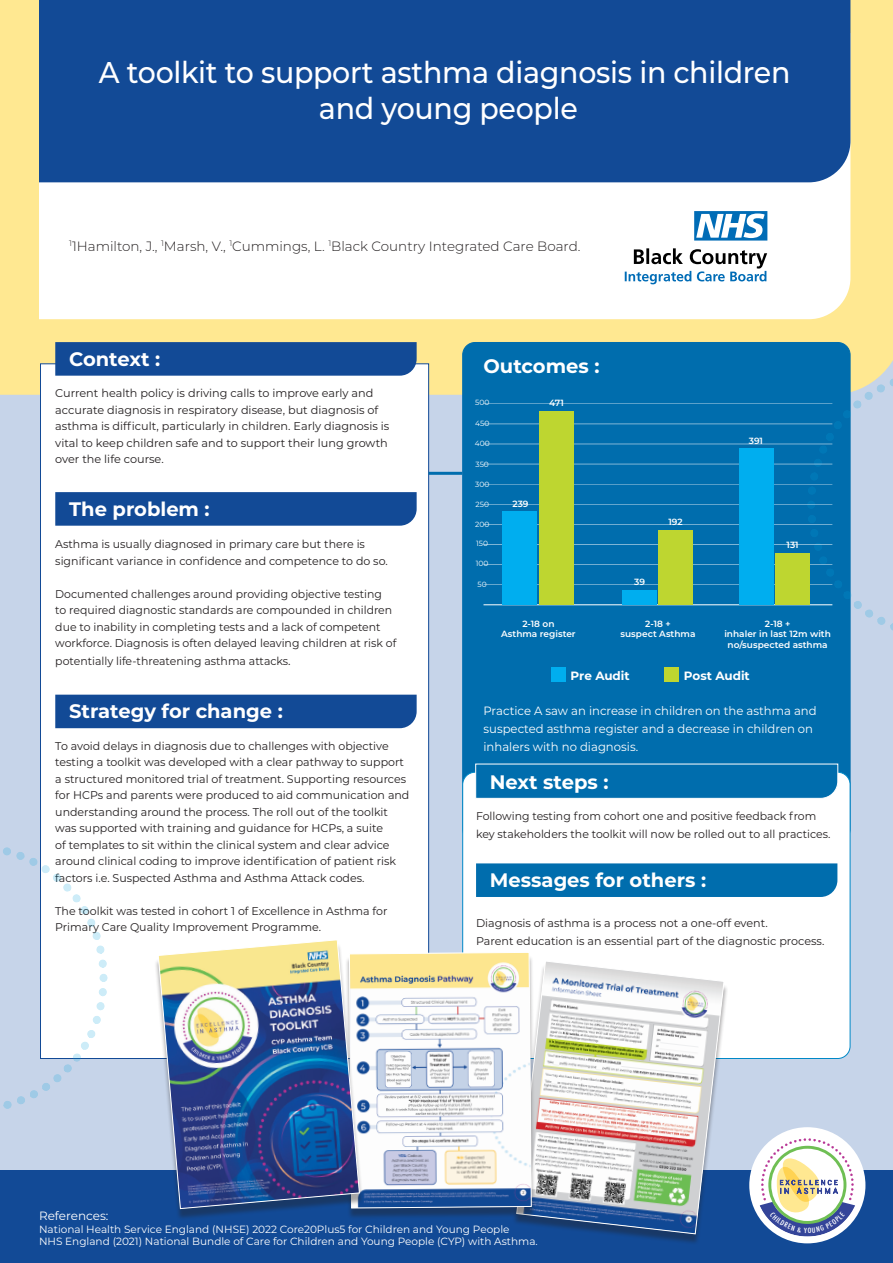
<style>
.page{position:relative;width:893px;height:1263px;background:#fff}
.page>*{position:absolute;margin:0;border:0;box-sizing:border-box;transform-origin:0 0}
.t1{font:500 30px/36px "Montserrat";letter-spacing:-.01em;color:#fff;text-align:center;scale:.95 1}
.t2{font:700 19.5px "Montserrat";color:#fff}
.t3{font:300 13.5px "Montserrat";color:#231f20}
.t4{font:12px/18px "Montserrat";color:#fff}
.t5{font:700 12px "Montserrat";color:#fff}
.t6{font:11.25px/16.5px "Montserrat";color:#231f20}
.t7{font:10.5px/12.6px "Montserrat";color:#fff}
.t8{font:600 9px/10.8px "Montserrat";color:#fff;text-align:center}
.t9{font:7.5px "Montserrat";color:#fff}
.s1{font-size:12px}
</style>
<div class="page">
<div style="left:0;top:395px;width:893px;height:775px;background:#c6d4e9"></div>
<div style="left:0;top:0;width:893px;height:395px;background:#ffe891"></div>
<div style="left:0;top:1170px;width:893px;height:93px;background:#124a96"></div>
<svg style="left:39px;top:182px;width:811px;height:137px"></svg>
<div style="left:39px;top:0;width:811px;height:182px;background:#124a96"></div>
<svg style="left:40px;top:363px;width:389px;height:696px"></svg>
<div style="left:463px;top:342px;width:387px;height:500px;background:#006dad;border-radius:12px"></div>
<div style="left:463px;top:772px;width:387px;height:286px;background:#fff;border-radius:12px"></div>
<div style="left:55px;top:342px;width:362px;height:34px;background:#124a96"></div>
<svg style="left:475px;top:763px;width:363px;height:36px"></svg>
<div style="left:476px;top:863px;width:361px;height:34px;background:#006dad"></div>
<div style="left:55px;top:492px;width:362px;height:34px;background:#124a96"></div>
<div style="left:55px;top:695px;width:362px;height:33px;background:#124a96"></div>
<hr style="left:429px;top:472px;width:33px;height:3px;background:#006dad">
<svg style="left:694px;top:211px;width:73px;height:30px"></svg>
<svg style="left:625px;top:248px;width:142px;height:36px"></svg>
<svg style="left:99px;top:988px;width:8px;height:8px"></svg>
<svg style="left:3px;top:846px;width:103px;height:107px"></svg>
<svg style="left:99px;top:960px;width:8px;height:7px"></svg>
<svg style="left:100px;top:974px;width:7px;height:8px"></svg>
<svg style="left:4px;top:1002px;width:102px;height:108px"></svg>
<svg style="left:808px;top:377px;width:85px;height:118px"></svg>
<svg style="left:812px;top:543px;width:81px;height:89px"></svg>
<hr style="left:483px;top:604px;width:349px;height:1px;background:#fff">
<hr style="left:483px;top:564px;width:349px;height:1px;background:#fff">
<hr style="left:483px;top:584px;width:349px;height:1px;background:#fff">
<hr style="left:483px;top:524px;width:349px;height:1px;background:#fff">
<hr style="left:483px;top:544px;width:349px;height:1px;background:#fff">
<hr style="left:483px;top:484px;width:349px;height:1px;background:#fff">
<hr style="left:483px;top:504px;width:349px;height:1px;background:#fff">
<hr style="left:483px;top:444px;width:349px;height:1px;background:#fff">
<hr style="left:483px;top:464px;width:349px;height:1px;background:#fff">
<hr style="left:483px;top:424px;width:349px;height:1px;background:#fff">
<hr style="left:483px;top:404px;width:349px;height:1px;background:#fff">
<div style="left:503px;top:511px;width:34px;height:93px;background:#00aeef"></div>
<div style="left:622px;top:590px;width:34px;height:14px;background:#00aeef"></div>
<div style="left:739px;top:448px;width:34px;height:156px;background:#00aeef"></div>
<div style="left:551px;top:667px;width:15px;height:15px;background:#00aeef"></div>
<div style="left:664px;top:667px;width:15px;height:15px;background:#bed630"></div>
<div style="left:539px;top:411px;width:34px;height:193px;background:#bed630"></div>
<div style="left:659px;top:530px;width:34px;height:74px;background:#bed630"></div>
<div style="left:776px;top:553px;width:34px;height:51px;background:#bed630"></div>
<div style="left:512px;top:964px;width:216px;height:281px;background:#231f20;opacity:.4"></div>
<svg style="left:516px;top:961px;width:209px;height:274px"></svg>
<div style="left:345px;top:955px;width:191px;height:265px;background:#231f20;opacity:.4"></div>
<svg style="left:364px;top:951px;width:168px;height:258px"></svg>
<div style="left:154px;top:943px;width:210px;height:277px;background:#231f20;opacity:.4"></div>
<img style="left:157px;top:939px;width:203px;height:270px">
<svg style="left:751px;top:1128px;width:113px;height:113px"></svg>
<h1 class="t1" style="left:99px;top:53px;width:729px">A toolkit to support asthma diagnosis in children and young people</h1>
<p class="t3" style="left:69px;top:237px;width:513px"><sup>1</sup>1Hamilton, J., <sup>1</sup>Marsh, V., <sup>1</sup>Cummings, L. <sup>1</sup>Black Country Integrated Care Board.</p>
<h2 class="t2" style="left:69px;top:345px;width:93px">Context :</h2>
<p class="t6" style="left:55px;top:385px;width:336px">Current health policy is driving calls to improve early and accurate diagnosis in respiratory disease, but diagnosis of asthma is difficult, particularly in children. Early diagnosis is vital to keep children safe and to support their lung growth over the life course.</p>
<h2 class="t2" style="left:69px;top:495px;width:142px">The problem :</h2>
<p class="t6" style="left:55px;top:535px;width:334px">Asthma is usually diagnosed in primary care but there is significant variance in confidence and competence to do so.</p>
<p class="t6" style="left:55px;top:585px;width:343px">Documented challenges around providing objective testing<br>to required diagnostic standards are compounded in children due to inability in completing tests and a lack of competent workforce. Diagnosis is often delayed leaving children at risk of</p>
<p class="t6" style="left:55px;top:652px;width:237px">potentially life-threatening asthma attacks<span class="s1">.</span></p>
<h2 class="t2" style="left:69px;top:697px;width:215px">Strategy for change :</h2>
<p class="t6" style="left:55px;top:737px;width:356px">To avoid delays in diagnosis due to challenges with objective testing a toolkit was developed with a clear pathway to support a structured monitored trial of treatment. Supporting resources for HCPs and parents were produced to aid communication and understanding around the process. The roll out of the toolkit was supported with training and guidance for HCPs, a suite<br>of templates to sit within the clinical system and clear advice around clinical coding to improve identification of patient risk factors i.e. Suspected Asthma and Asthma Attack codes.</p>
<p class="t6" style="left:55px;top:902px;width:334px">The toolkit was tested in cohort 1 of Excellence in Asthma for<br>Primary Care Quality Improvement Programme.</p>
<h2 class="t2" style="left:483px;top:352px;width:118px">Outcomes :</h2>
<p class="t9" style="left:475px;top:397px;width:16px">500</p>
<p class="t8" style="left:549px;top:397px;width:16px">471</p>
<p class="t9" style="left:475px;top:418px;width:16px">450</p>
<p class="t9" style="left:475px;top:438px;width:16px">400</p>
<p class="t9" style="left:476px;top:459px;width:15px">350</p>
<p class="t9" style="left:475px;top:479px;width:16px">300</p>
<p class="t9" style="left:475px;top:499px;width:15px">250</p>
<p class="t9" style="left:475px;top:519px;width:16px">200</p>
<p class="t9" style="left:476px;top:538px;width:13px">150</p>
<p class="t9" style="left:476px;top:558px;width:14px">100</p>
<p class="t9" style="left:478px;top:579px;width:11px">50</p>
<p class="t8" style="left:634px;top:576px;width:12px">39</p>
<p class="t8" style="left:512px;top:498px;width:18px">239</p>
<p class="t8" style="left:668px;top:516px;width:16px">192</p>
<p class="t8" style="left:749px;top:435px;width:16px">391</p>
<p class="t8" style="left:787px;top:539px;width:14px">131</p>
<p class="t8" style="left:501px;top:618px;width:76px">2-18 on<br>Asthma register</p>
<p class="t8" style="left:620px;top:618px;width:77px">2-18 +<br>suspect Asthma</p>
<p class="t8" style="left:724px;top:618px;width:108px">2-18 +<br>inhaler in last 12m with no/suspected asthma</p>
<p class="t5" style="left:571px;top:667px;width:61px">Pre Audit</p>
<p class="t5" style="left:684px;top:667px;width:67px">Post Audit</p>
<p class="t4" style="left:483px;top:701px;width:335px">Practice A saw an increase in children on the asthma and suspected asthma register and a decrease in children on inhalers with no diagnosis.</p>
<h2 class="t2" style="left:490px;top:768px;width:120px">Next steps :</h2>
<p class="t6" style="left:476px;top:806px;width:356px;line-height:18px">Following testing from cohort one and positive feedback from key stakeholders the toolkit will now be rolled out to all practices.</p>
<h2 class="t2" style="left:490px;top:866px;width:218px">Messages for others :</h2>
<p class="t6" style="left:476px;top:913px;width:350px;line-height:18px">Diagnosis of asthma is a process not a one-off event.<br>Parent education is an essential part of the diagnostic process.</p>
<p class="t4" style="left:39px;top:1206px;width:71px">References:</p>
<p class="t7" style="left:39px;top:1222px;width:500px">National Health Service England (NHSE) 2022 Core20Plus5 for Children and Young People<br>NHS England (2021) National Bundle of Care for Children and Young People (CYP) with Asthma.</p>
</div>
